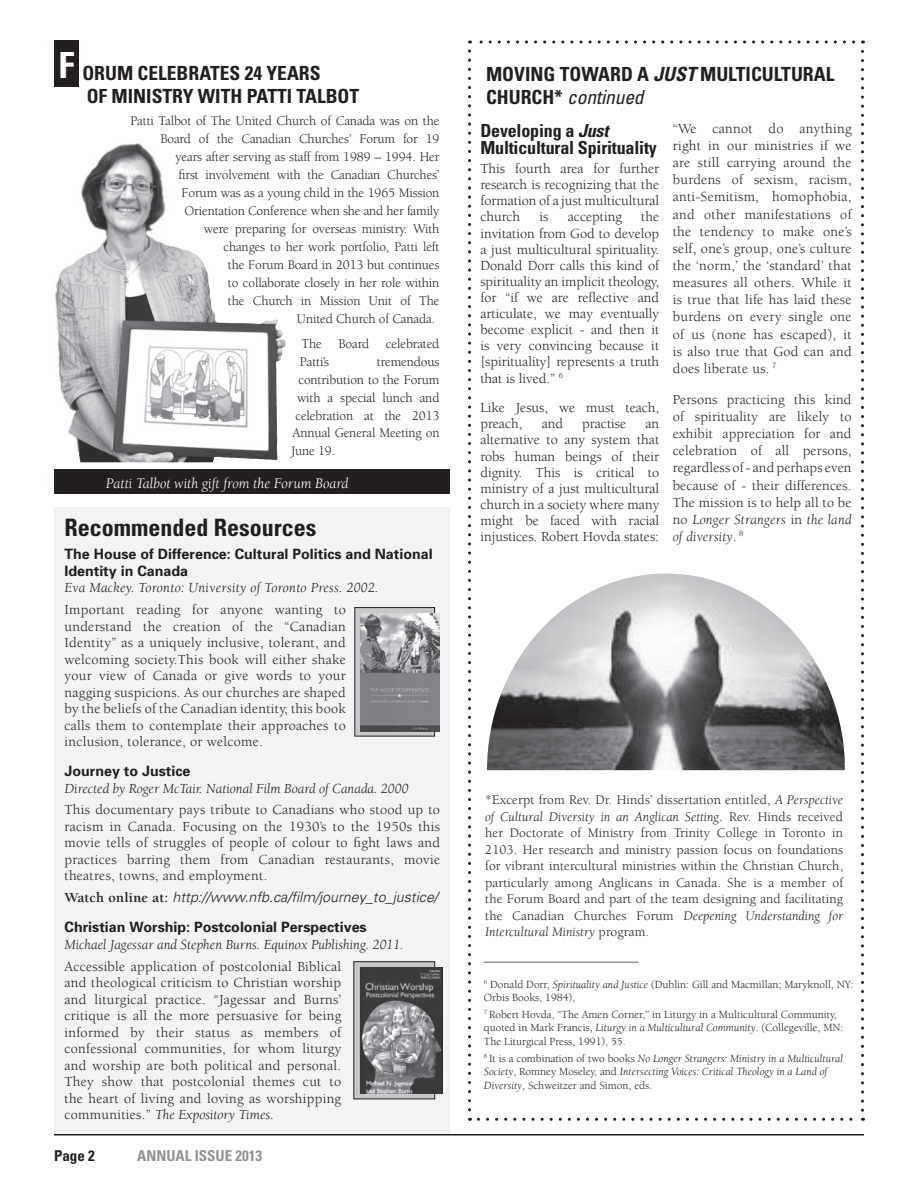
<style>
.page{position:relative;width:918px;height:1188px;background:#fff}
.page>*{position:absolute;margin:0;border:0;box-sizing:border-box;transform-origin:0 0}
.t1{font:700 condensed 36px "Univers";color:#fff}
.t2{font:700 condensed 24px "Univers";color:#231f20}
.t3{font:700 condensed 19.5px/23.4px "Univers";color:#231f20}
.t4{font:700 condensed 18px/17.2px "Univers";letter-spacing:-.01em;color:#231f20}
.t5{font:italic 15px "Berkeley";color:#fff}
.t6{font:700 condensed 15px "Univers";color:#939598}
.t7{font:700 condensed 15px "Univers";color:#231f20}
.t8{font:14.25px/17.1px "Berkeley";letter-spacing:.01em;color:#231f20;text-align:justify}
.t9{font:italic 14.25px "Berkeley";color:#231f20}
.t10{font:italic 300 14.25px/30px "Univers";color:#231f20}
.t11{font:700 14.25px/16.5px "Univers";color:#231f20}
.t12{font:italic 14.25px "Berkeley";letter-spacing:.02em;color:#231f20}
.t13{font:13.5px/16.5px "Berkeley";letter-spacing:-.01em;color:#231f20}
.t14{font:11.25px/13.5px "Berkeley";color:#231f20}
.t15{font:italic 11.25px/13.5px "Berkeley";color:#231f20}
.s1{font-family:"Berkeley";font-weight:700;font-style:normal}
.s2{font-weight:700;font-style:normal}
.s3{font-style:italic}
.s4{font-weight:400;font-style:italic}
.s5{font-style:normal}
</style>
<div class="page">
<hr style="left:54px;top:1134px;width:810px;height:2px;background:#231f20">
<div style="left:54px;top:508px;width:395px;height:626px;background:#f2f3f4"></div>
<svg style="left:468px;top:51px;width:3px;height:1070px"></svg>
<svg style="left:478px;top:1118px;width:385px;height:3px"></svg>
<svg style="left:861px;top:41px;width:3px;height:1069px"></svg>
<svg style="left:470px;top:40px;width:384px;height:4px"></svg>
<div style="left:54px;top:469px;width:395px;height:25px;background:#231f20"></div>
<img style="left:55px;top:143px;width:231px;height:319px">
<img style="left:487px;top:574px;width:358px;height:196px">
<div style="left:355px;top:608px;width:80px;height:128px;background:#c7c8ca"></div>
<div style="left:355px;top:607px;width:80px;height:129px;border:1px solid #231f20"></div>
<img style="left:361px;top:613px;width:79px;height:119px">
<div style="left:354px;top:962px;width:81px;height:137px;background:#c7c8ca"></div>
<img style="left:360px;top:967px;width:82px;height:127px">
<hr style="left:484px;top:962px;width:155px;height:1px;background:#939598">
<div style="left:54px;top:40px;width:25px;height:47px;background:#231f20"></div>
<h1 class="t1" style="left:58px;top:43px;width:17px">F</h1>
<h3 class="t3" style="left:82px;top:62px;width:118px">ORUM CELEBRATES</h3>
<h3 class="t3" style="left:245px;top:62px;width:44px">24 YEARS</h3>
<h3 class="t3" style="left:87px;top:84px;width:77px">OF MINISTRY</h3>
<h3 class="t3" style="left:198px;top:84px;width:159px">WITH PATTI TALBOT</h3>
<p class="t13" style="left:130px;top:113px;width:310px">Patti Talbot of The United Church of Canada was on the</p>
<p class="t13" style="left:161px;top:131px;width:280px">Board of the Canadian Churches’ Forum for 19</p>
<p class="t13" style="left:175px;top:149px;width:266px">years after serving as staff from 1989 – 1994. Her</p>
<p class="t13" style="left:178px;top:167px;width:263px">first involvement with the Canadian Churches’</p>
<p class="t13" style="left:181px;top:185px;width:259px">Forum was as a young child in the 1965 Mission</p>
<p class="t13" style="left:184px;top:203px;width:257px">Orientation Conference when she and her family</p>
<p class="t13" style="left:204px;top:221px;width:237px">were preparing for overseas ministry. With</p>
<p class="t13" style="left:223px;top:239px;width:217px">changes to her work portfolio, Patti left</p>
<p class="t13" style="left:228px;top:257px;width:213px">the Forum Board in 2013 but continues</p>
<p class="t13" style="left:228px;top:275px;width:213px">to collaborate closely in her role within</p>
<p class="t13" style="left:228px;top:293px;width:213px">the Church in Mission Unit of The</p>
<p class="t13" style="left:297px;top:311px;width:140px">United Church of Canada.</p>
<p class="t13" style="left:300px;top:335px;width:141px;line-height:18px">The Board celebrated<br>Patti’s</p>
<p class="t13" style="left:377px;top:353px;width:64px">tremendous</p>
<p class="t13" style="left:298px;top:371px;width:143px">contribution to the Forum</p>
<p class="t13" style="left:297px;top:389px;width:144px">with a special lunch and</p>
<p class="t13" style="left:296px;top:407px;width:145px">celebration at the 2013</p>
<p class="t13" style="left:293px;top:425px;width:149px">Annual General Meeting on</p>
<p class="t13" style="left:291px;top:443px;width:46px">June 19.</p>
<p class="t5" style="left:106px;top:476px;width:244px">Patti Talbot with gift from the Forum Board</p>
<h2 class="t2" style="left:64px;top:513px;width:253px">RECOMMENDED RESOURCES</h2>
<p class="t11" style="left:64px;top:546px;width:370px">The House of Difference: Cultural Politics and National<br>Identity in Canada</p>
<p class="t12" style="left:64px;top:580px;width:316px">Eva Mackey. Toronto: University of Toronto Press. 2002.</p>
<p class="t8" style="left:64px;top:602px;width:283px;line-height:16.5px">Important reading for anyone wanting to understand the creation of the “Canadian Identity” as a uniquely inclusive, tolerant, and welcoming society.This book will either shake your view of Canada or give words to your nagging suspicions. As our churches are shaped by the beliefs of the Canadian identity, this book calls them to contemplate their approaches to inclusion, tolerance, or welcome.</p>
<p class="t11" style="left:64px;top:763px;width:127px">Journey to Justice</p>
<p class="t9" style="left:64px;top:781px;width:346px">Directed by Roger McTair. National Film Board of Canada. 2000</p>
<p class="t8" style="left:64px;top:802px;width:377px;line-height:16.5px">This documentary pays tribute to Canadians who stood up to racism in Canada. Focusing on the 1930’s to the 1950s this movie tells of struggles of people of colour to fight laws and practices barring them from Canadian restaurants, movie theatres, towns, and employment.</p>
<p class="t10" style="left:64px;top:882px;width:375px"><span class="s1">Watch online at:</span> http://www.nfb.ca/film/journey_to_justice/<br><span class="s2">Christian Worship: Postcolonial Perspectives</span></p>
<p class="t9" style="left:64px;top:937px;width:341px">Michael Jagessar and Stephen Burns. Equinox Publishing. 2011.</p>
<p class="t8" style="left:64px;top:958px;width:278px;line-height:16.5px">Accessible application of postcolonial Biblical and theological criticism to Christian worship and liturgical practice. “Jagessar and Burns’ critique is all the more persuasive for being informed by their status as members of confessional communities, for whom liturgy and worship are both political and personal.<br>They show that postcolonial themes cut to the heart of living and loving as worshipping communities.” <span class="s3">The Expository Times</span>.</p>
<p class="t7" style="left:54px;top:1146px;width:42px">PAGE 2</p>
<p class="t6" style="left:137px;top:1146px;width:126px">ANNUAL ISSUE 2013</p>
<h3 class="t3" style="left:486px;top:62px;width:350px;text-indent:151px">A <span class="s3">Just</span> MULTICULTURAL<br>CHURC H* <span class="s4">continued</span></h3>
<p class="t4" style="left:480px;top:121px;width:178px">DEVELOPING A <span class="s3">Just<br></span>MULTICULTURAL SPIRITUALITY</p>
<p class="t8" style="left:480px;top:161px;width:180px;line-height:16px">This fourth area for further research is recognizing that the formation of a just multicultural church</p>
<h3 class="t3" style="left:486px;top:62px;width:110px">MOVING TOWARD</h3>
<p class="t8" style="left:673px;top:120px;width:180px">“We cannot do anything right in our ministries if we are still carrying around the burdens of sexism, racism, anti-Semitism, homophobia, and other manifestations of the tendency to make one’s self, one’s group, one’s culture the ‘norm,’ the ‘standard’ that measures all others. While it is true that life has laid these burdens on every single one of us (none has escaped), it is also true that God can and does liberate us. <sup>7</sup></p>
<p class="t8" style="left:673px;top:391px;width:180px">Persons practicing this kind of spirituality are likely to exhibit appreciation for and celebration of all persons, regardless of- and perhaps even because of - their differences.<br>The mission is to help all to be no <span class="s3">Longer Strangers</span> in <span class="s3">the land of diversity</span>. <sup>8</sup></p>
<p class="t8" style="left:480px;top:209px;width:180px;line-height:16px;text-indent:161px">the invitation from God to develop a just multicultural spirituality.<br>Donald Dorr calls this kind of spirituality an implicit theology, for “if we are reflective and articulate, we may eventually become explicit - and then it is very convincing because it [spirituality] represents a truth that is lived.” <sup>6</sup></p>
<p class="t8" style="left:480px;top:400px;width:180px;line-height:16px">Like Jesus, we must teach, preach,</p>
<p class="t8" style="left:540px;top:209px;width:10px">is</p>
<p class="t8" style="left:568px;top:209px;width:56px">accepting</p>
<p class="t8" style="left:542px;top:416px;width:23px">and</p>
<p class="t8" style="left:582px;top:416px;width:46px">practise</p>
<p class="t8" style="left:480px;top:416px;width:180px;line-height:16px;text-indent:165px">an alternative to any system that robs human beings of their dignity. This is critical to ministry of a just multicultural church in a society where many might be faced with racial injustices. Robert Hovda states:</p>
<p class="t13" style="left:485px;top:792px;width:359px;text-align:justify">*Excerpt from Rev. Dr. Hinds’ dissertation entitled, <span class="s3">A Perspective of Cultural Diversity in an Anglican Setting</span>. Rev. Hinds received her Doctorate of Ministry from Trinity College in Toronto in 2103. Her research and ministry passion focus on foundations for vibrant intercultural ministries within the Christian Church, particularly among Anglicans in Canada. She is a member of the Forum Board and part of the team designing and facilitating the Canadian Churches Forum <span class="s3">Deepening Understanding for Intercultural Ministry</span> program.</p>
<p class="t14" style="left:484px;top:978px;width:371px"><sup>6</sup> Donald Dorr, <span class="s3">Spirituality and Justice</span> (Dublin: Gill and Macmillan; Maryknoll, NY:<br>Orbis Books, 1984),</p>
<p class="t14" style="left:484px;top:1008px;width:361px"><sup>7</sup> Robert Hovda, “The Amen Corner,” in Liturgy in a Multicultural Community, quoted in Mark Francis, <span class="s3">Liturgy in a Multicultural Community</span>. (Collegeville, MN:<br>The Liturgical Press, 1991), 55.</p>
<p class="t15" style="left:484px;top:1052px;width:361px"><sup>8</sup> <span class="s5">It is a combination of two books</span> No Longer Strangers: Ministry in a Multicultural<br>Society<span class="s5">, Romney Moseley, and</span> Intersecting Voices: Critical Theology in a Land of<br>Diversity<span class="s5">, Schweitzer and Simon, eds.</span></p>
</div>
